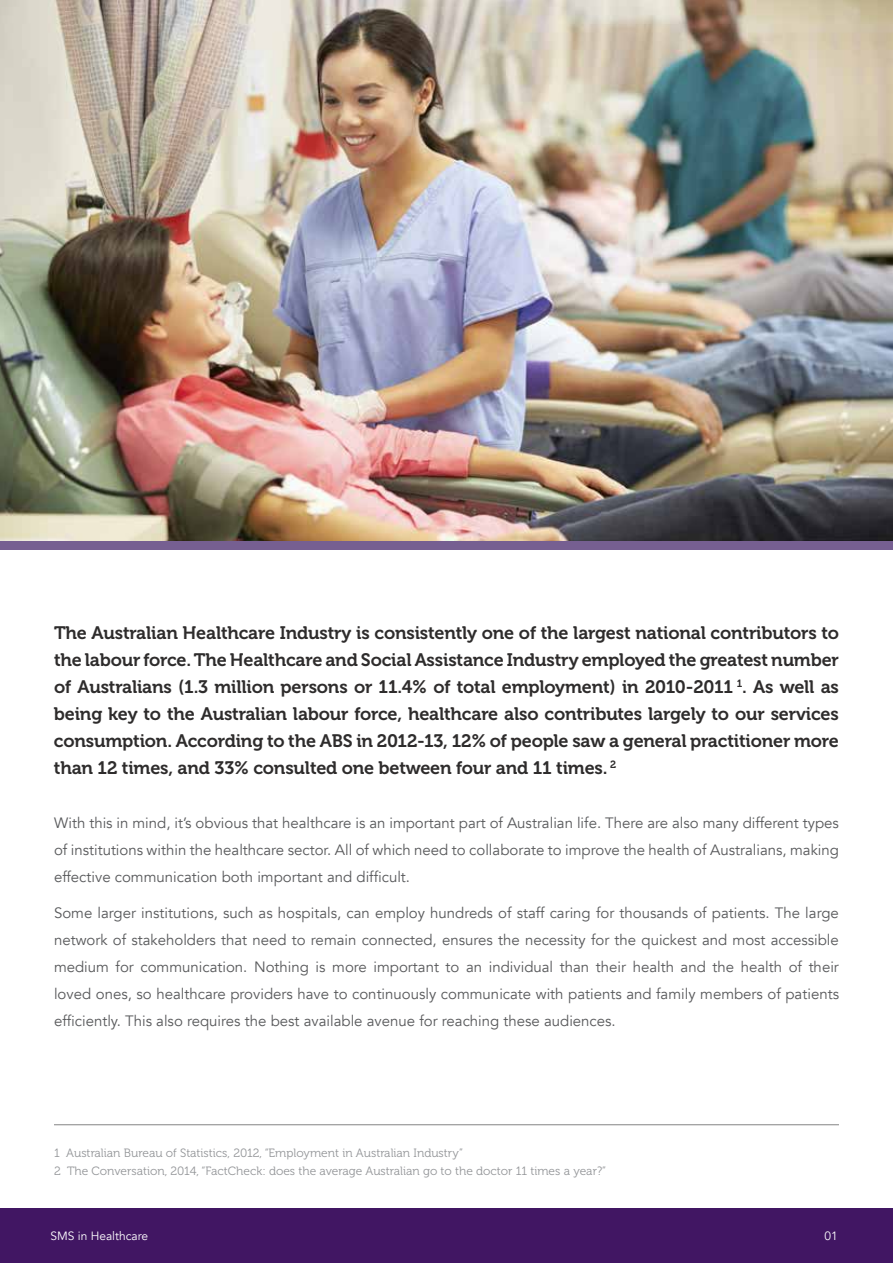
<style>
.page{position:relative;width:893px;height:1263px;background:#fff}
.page>*{position:absolute;margin:0;border:0;box-sizing:border-box;transform-origin:0 0}
.t1{font:18px/27px "Museo 700";letter-spacing:-.01em;color:#2e2c2c;text-align:justify}
.t2{font:15px/27px "Avenir";color:#58595b;text-align:justify}
.t3{font:12px/18px "Museo 300";color:#939598}
.t4{font:12px "Avenir";color:#fff}
</style>
<div class="page">
<div style="left:0;top:1209px;width:893px;height:54px;background:#411663"></div>
<img style="left:0;top:0;width:893px;height:540px">
<div style="left:0;top:541px;width:893px;height:8px;background:#765f91"></div>
<hr style="left:54px;top:1124px;width:785px;height:1px;background:#838384">
<p class="t1" style="left:54px;top:620px;width:786px">The Australian Healthcare Industry is consistently one of the largest national contributors to the labour force. The Healthcare and Social Assistance Industry employed the greatest number of Australians (1.3 million persons or 11.4% of total employment) in 2010-2011 <sup>1</sup>. As well as being key to the Australian labour force, healthcare also contributes largely to our services consumption. According to the ABS in 2012-13, 12% of people saw a general practitioner more than 12 times, and 33% consulted one between four and 11 times. <sup>2</sup></p>
<p class="t2" style="left:54px;top:810px;width:787px">With this in mind, it’s obvious that healthcare is an important part of Australian life. There are also many different types of institutions within the healthcare sector. All of which need to collaborate to improve the health of Australians, making effective communication both important and difficult.</p>
<p class="t2" style="left:54px;top:900px;width:786px">Some larger institutions, such as hospitals, can employ hundreds of staff caring for thousands of patients. The large network of stakeholders that need to remain connected, ensures the necessity for the quickest and most accessible medium for communication. Nothing is more important to an individual than their health and the health of their loved ones, so healthcare providers have to continuously communicate with patients and family members of patients efficiently. This also requires the best available avenue for reaching these audiences.</p>
<p class="t3" style="left:54px;top:1144px;width:554px">1 Australian Bureau of Statistics, 2012, “Employment in Australian Industry”<br>2 The Conversation, 2014, “FactCheck: does the average Australian go to the doctor 11 times a year?”</p>
<p class="t4" style="left:50px;top:1229px;width:99px">SMS in Healthcare</p>
<p class="t4" style="left:824px;top:1229px;width:15px">01</p>
</div>
